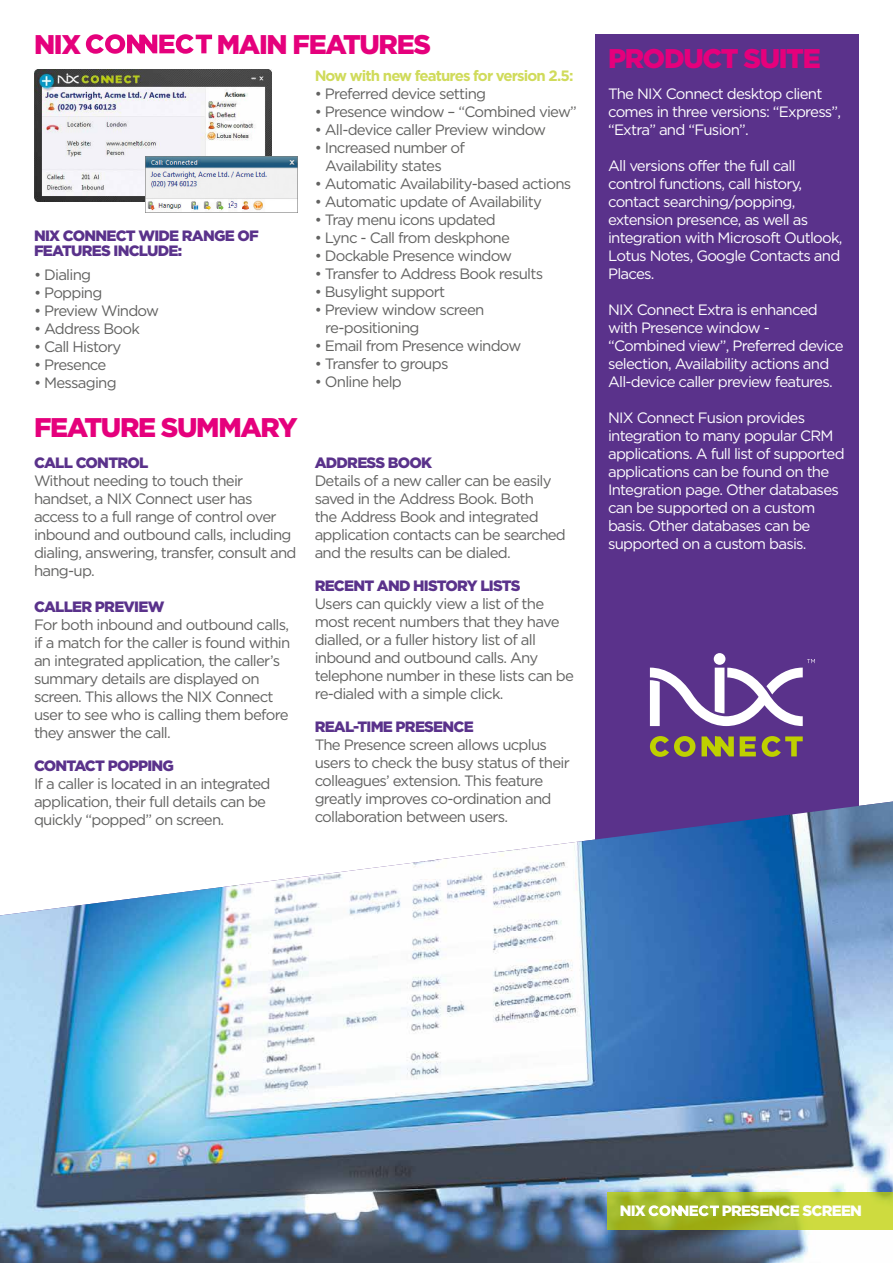
<style>
.page{position:relative;width:893px;height:1263px;background:#fff}
.page>*{position:absolute;margin:0;border:0;box-sizing:border-box;transform-origin:0 0}
.t1{font:900 27px "Gotham";letter-spacing:-.05em;color:#e5007c}
.t2{font:15px/18px "Gotham";letter-spacing:-.05em;color:#626261}
.t3{font:15px/18px "Gotham";letter-spacing:-.05em;color:#fff}
.t4{font:900 15px/15px "Gotham";letter-spacing:-.05em;color:#5a328b}
.t5{font:700 15px "Gotham";letter-spacing:-.06em;color:#d0db5b}
.t6{font:900 15px "Gotham";letter-spacing:-.05em;color:#fff}
</style>
<div class="page">
<div style="left:595px;top:34px;width:264px;height:812px;background:#5a328b"></div>
<img style="left:0;top:801px;width:893px;height:462px">
<svg style="left:86px;top:34px;width:126px;height:20px"></svg>
<svg style="left:607px;top:1192px;width:286px;height:38px"></svg>
<svg style="left:649px;top:1205px;width:70px;height:11px"></svg>
<img style="left:34px;top:69px;width:237px;height:133px">
<img style="left:146px;top:157px;width:152px;height:56px">
<div style="left:714px;top:653px;width:11px;height:12px;background:#fff;border-radius:50%"></div>
<svg style="left:650px;top:659px;width:165px;height:67px"></svg>
<svg style="left:650px;top:736px;width:153px;height:21px"></svg>
<h1 class="t1" style="left:34px;top:29px;width:49px">NIX</h1>
<h1 class="t1" style="left:217px;top:29px;width:216px">MAIN FEATURES</h1>
<p class="t4" style="left:34px;top:228px;width:226px">NIX CONNECT WIDE RANGE OF<br>FEATURES INCLUDE:</p>
<p class="t2" style="left:34px;top:265px;width:59px">• Dialing</p>
<p class="t2" style="left:34px;top:283px;width:70px">• Popping</p>
<p class="t2" style="left:34px;top:301px;width:127px">• Preview Window</p>
<p class="t2" style="left:34px;top:319px;width:107px">• Address Book</p>
<p class="t2" style="left:34px;top:337px;width:89px">• Call History</p>
<p class="t2" style="left:34px;top:355px;width:74px">• Presence</p>
<p class="t2" style="left:34px;top:373px;width:84px">• Messaging</p>
<h1 class="t1" style="left:34px;top:412px;width:265px">FEATURE SUMMARY</h1>
<p class="t4" style="left:34px;top:454px;width:116px">CALL CONTROL</p>
<p class="t2" style="left:34px;top:471px;width:264px">Without needing to touch their handset, a NIX Connect user has access to a full range of control over inbound and outbound calls, including dialing, answering, transfer, consult and hang-up.</p>
<p class="t4" style="left:34px;top:598px;width:132px">CALLER PREVIEW</p>
<p class="t2" style="left:34px;top:615px;width:258px">For both inbound and outbound calls, if a match for the caller is found within an integrated application, the caller’s summary details are displayed on screen. This allows the NIX Connect user to see who is calling them before they answer the call.</p>
<p class="t4" style="left:34px;top:757px;width:142px">CONTACT POPPING</p>
<p class="t2" style="left:34px;top:774px;width:238px">If a caller is located in an integrated application, their full details can be quickly “popped” on screen.</p>
<p class="t5" style="left:315px;top:67px;width:260px">Now with new features for version 2.5:</p>
<p class="t2" style="left:315px;top:85px;width:173px">• Preferred device setting</p>
<p class="t2" style="left:315px;top:103px;width:264px">• Presence window – “Combined view”</p>
<p class="t2" style="left:315px;top:121px;width:233px">• All-device caller Preview window</p>
<p class="t2" style="left:325px;top:139px;width:141px;text-indent:-11px">• Increased number of<br>Availability states</p>
<p class="t2" style="left:315px;top:175px;width:258px">• Automatic Availability-based actions</p>
<p class="t2" style="left:315px;top:193px;width:229px">• Automatic update of Availability</p>
<p class="t2" style="left:315px;top:211px;width:183px">• Tray menu icons updated</p>
<p class="t2" style="left:315px;top:229px;width:197px">• Lync - Call from deskphone</p>
<p class="t2" style="left:315px;top:247px;width:199px">• Dockable Presence window</p>
<p class="t2" style="left:315px;top:265px;width:230px">• Transfer to Address Book results</p>
<p class="t2" style="left:315px;top:283px;width:132px">• Busylight support</p>
<p class="t2" style="left:325px;top:301px;width:161px;text-indent:-11px">• Preview window screen re-positioning</p>
<p class="t2" style="left:315px;top:337px;width:208px">• Email from Presence window</p>
<p class="t2" style="left:315px;top:355px;width:135px">• Transfer to groups</p>
<p class="t2" style="left:315px;top:373px;width:89px">• Online help</p>
<p class="t4" style="left:315px;top:454px;width:119px">ADDRESS BOOK</p>
<p class="t2" style="left:315px;top:471px;width:253px">Details of a new caller can be easily saved in the Address Book. Both<br>the Address Book and integrated application contacts can be searched and the results can be dialed.</p>
<p class="t4" style="left:315px;top:577px;width:207px">RECENT AND HISTORY LISTS</p>
<p class="t2" style="left:315px;top:594px;width:261px">Users can quickly view a list of the most recent numbers that they have dialled, or a fuller history list of all inbound and outbound calls. Any telephone number in these lists can be re-dialed with a simple click.</p>
<p class="t4" style="left:315px;top:718px;width:161px">REAL-TIME PRESENCE</p>
<p class="t2" style="left:315px;top:735px;width:257px">The Presence screen allows ucplus users to check the busy status of their colleagues’ extension. This feature greatly improves co-ordination and collaboration between users.</p>
<h1 class="t1" style="left:608px;top:42px;width:214px">PRODUCT SUITE</h1>
<p class="t3" style="left:608px;top:84px;width:235px">The NIX Connect desktop client comes in three versions: “Express”, “Extra” and “Fusion”.</p>
<p class="t3" style="left:608px;top:156px;width:236px">All versions offer the full call control functions, call history, contact searching/popping, extension presence, as well as integration with Microsoft Outlook,<br>Lotus Notes, Google Contacts and<br>Places.</p>
<p class="t3" style="left:608px;top:300px;width:237px">NIX Connect Extra is enhanced with Presence window - “Combined view”, Preferred device selection, Availability actions and<br>All-device caller preview features.</p>
<p class="t3" style="left:608px;top:408px;width:238px">NIX Connect Fusion provides integration to many popular CRM applications. A full list of supported applications can be found on the<br>Integration page. Other databases can be supported on a custom basis. Other databases can be supported on a custom basis.</p>
<p class="t6" style="left:620px;top:1202px;width:28px">NIX</p>
<p class="t6" style="left:722px;top:1202px;width:142px">PRESENCE SCREEN</p>
</div>
